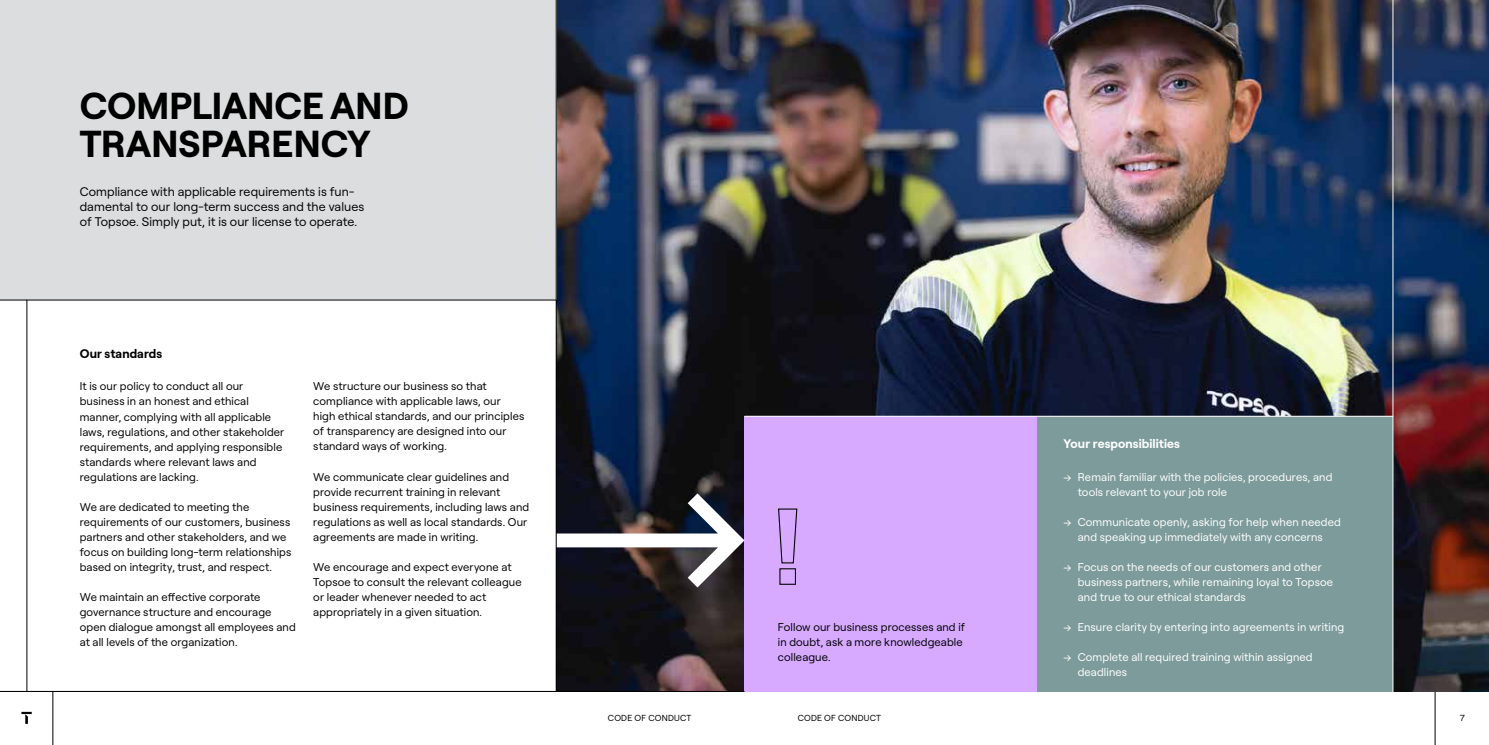
<style>
.page{position:relative;width:1489px;height:745px;background:#fff}
.page>*{position:absolute;margin:0;border:0;box-sizing:border-box;transform-origin:0 0}
.t1{font:700 37.5px/37.5px "Roobert PRO";letter-spacing:-.005em;color:#000}
.t2{font:12.5px/15px "Roobert PRO";letter-spacing:.005em;color:#000}
.t3{font:700 12.5px "Roobert PRO";letter-spacing:.005em;color:#fff}
.t4{font:700 12.5px "Roobert PRO";letter-spacing:.01em;color:#000}
.t5{font:11.25px/15px "Roobert PRO";letter-spacing:.01em;color:#000}
.t6{font:11.25px/15px "Roobert PRO";letter-spacing:.01em;color:#fff}
.t7{font:8.75px "Roobert PRO";letter-spacing:.03em;color:#000}
</style>
<div class="page">
<hr style="left:53px;top:691px;width:1px;height:53px;background:#000">
<hr style="left:744px;top:690px;width:744px;height:1px;background:#000">
<hr style="left:1434px;top:691px;width:1px;height:53px;background:#000">
<svg style="left:21px;top:711px;width:11px;height:12px"></svg>
<img style="left:557px;top:0;width:931px;height:690px">
<div style="left:0;top:0;width:556px;height:300px;background:#dcddde"></div>
<hr style="left:0;top:299px;width:556px;height:1px;background:#000">
<div style="left:744px;top:416px;width:292px;height:275px;background:#d7aaff"></div>
<div style="left:1036px;top:416px;width:356px;height:275px;background:#7d9b9b"></div>
<svg style="left:778px;top:508px;width:20px;height:77px"></svg>
<svg style="left:557px;top:493px;width:187px;height:94px"></svg>
<hr style="left:744px;top:415px;width:649px;height:1px;background:#fff">
<hr style="left:1392px;top:0;width:1px;height:691px;background:#fff">
<hr style="left:27px;top:299px;width:1px;height:392px;background:#000">
<hr style="left:556px;top:0;width:1px;height:691px;background:#000">
<hr style="left:0;top:690px;width:744px;height:1px;background:#000">
<h1 class="t1" style="left:80px;top:84px;width:330px">COMPLIANCE AND<br>TRANSPARENCY</h1>
<p class="t2" style="left:80px;top:182px;width:286px">Compliance with applicable requirements is fun&shy;damental to our long-term success and the values of Topsoe. Simply put, it is our license to operate.</p>
<p class="t4" style="left:80px;top:343px;width:84px">Our standards</p>
<p class="t5" style="left:80px;top:378px;width:206px">It is our policy to conduct all our business in an honest and ethical manner, complying with all applicable laws, regulations, and other stakeholder requirements, and applying responsible standards where relevant laws and regulations are lacking.</p>
<p class="t5" style="left:80px;top:498px;width:213px">We are dedicated to meeting the requirements of our customers, business partners and other stakeholders, and we focus on building long-term relationships based on integrity, trust, and respect.</p>
<p class="t5" style="left:80px;top:588px;width:217px">We maintain an effective corporate governance structure and encourage open dialogue amongst all employees and at all levels of the organization.</p>
<p class="t5" style="left:313px;top:378px;width:212px">We structure our business so that compliance with applicable laws, our high ethical standards, and our principles of transparency are designed into our standard ways of working.</p>
<p class="t5" style="left:313px;top:468px;width:217px">We communicate clear guidelines and provide recurrent training in relevant business requirements, including laws and regulations as well as local standards. Our agreements are made in writing.</p>
<p class="t5" style="left:313px;top:558px;width:210px">We encourage and expect everyone at Topsoe to consult the relevant colleague or leader whenever needed to act appropriately in a given situation.</p>
<p class="t5" style="left:777px;top:618px;width:189px">Follow our business processes and if in doubt, ask a more knowledgeable colleague.</p>
<p class="t3" style="left:1063px;top:433px;width:118px">Your responsibilities</p>
<p class="t6" style="left:1077px;top:468px;width:256px;text-indent:-14px">→ Remain familiar with the policies, procedures, and tools relevant to your job role</p>
<p class="t6" style="left:1063px;top:513px;width:279px;text-align:center">→ Communicate openly, asking for help when needed and speaking up immediately with any concerns</p>
<p class="t6" style="left:1077px;top:558px;width:257px;text-indent:-14px">→ Focus on the needs of our customers and other business partners, while remaining loyal to Topsoe and true to our ethical standards</p>
<p class="t6" style="left:1063px;top:618px;width:282px">→ Ensure clarity by entering into agreements in writing</p>
<p class="t6" style="left:1077px;top:648px;width:236px;text-indent:-14px">→ Complete all required training within assigned deadlines</p>
<p class="t7" style="left:608px;top:710px;width:85px">CODE OF CONDUCT</p>
<p class="t7" style="left:797px;top:710px;width:85px">CODE OF CONDUCT</p>
<p class="t7" style="left:1459px;top:710px;width:6px">7</p>
</div>
